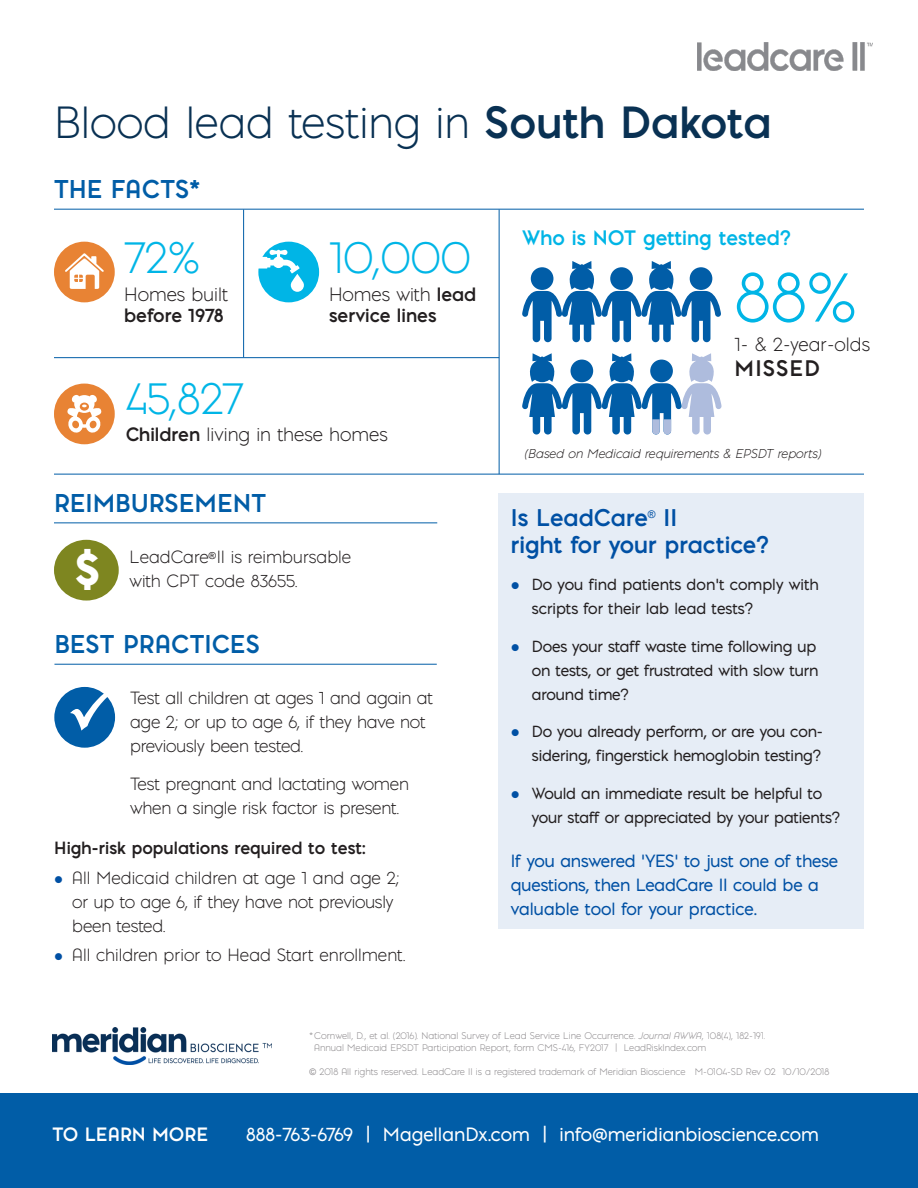
<style>
.page{position:relative;width:918px;height:1188px;background:#fff}
.page>*{position:absolute;margin:0;border:0;box-sizing:border-box;transform-origin:0 0}
._01_large_headline{font:300 66px "Pontiac";color:#00b5e6}
.t1{font:300 42px "Pontiac";color:#093153}
._01_large_headline-2{font:300 42px "Pontiac";color:#00b5e6}
.t2{font:900 42px "Pontiac";color:#fff}
._03_Subhead_all_caps{font:700 24px "Pontiac";color:#015da7}
._03_Subhead{font:700 22.5px/27px "Pontiac";color:#0050a4}
._03_bullet{font:700 21px "Pontiac";letter-spacing:.05em;color:#231f20}
._03_Subhead-2{font:700 19.5px "Pontiac";color:#00b5e6}
._03_bullet-2{font:300 18px/21px "Pontiac";color:#231f20}
._03_bullet-3{font:18px "Pontiac";color:#fff}
._03_bullet-4{font:700 18px/21px "Pontiac";color:#231f20}
._03_bullet-5{font:700 18px "Pontiac";color:#fff}
._03_bullet-6{font:300 16.5px/24px "Pontiac";letter-spacing:-.01em;color:#231f20}
._03_Subhead-3{font:16.5px/24px "Pontiac";letter-spacing:-.01em;color:#0050a4}
._03_Subhead-4{font:700 16.5px "Pontiac";color:#231f20}
._03_bullet-7{font:15px/24px "Pontiac";letter-spacing:-.01em;color:#231f20}
._03_bullet-8{font:italic 300 12px "Pontiac";color:#231f20}
._04_footnotes{font:300 9px/12px "Pontiac";color:#8b888b}
.s1{font-weight:700}
.s2{font-weight:300}
.s3{color:#0050a4}
.s4{font-style:italic}
.s5{font-family:"Arial";font-weight:400}
</style>
<div class="page">
<div style="left:54px;top:242px;width:61px;height:60px;background:#e88334;border-radius:50%"></div>
<svg style="left:65px;top:253px;width:39px;height:36px"></svg>
<hr style="left:243px;top:210px;width:1px;height:147px;background:#015da7">
<hr style="left:54px;top:357px;width:445px;height:1px;background:#015da7">
<hr style="left:54px;top:474px;width:810px;height:1px;background:#015da7">
<hr style="left:499px;top:210px;width:1px;height:264px;background:#015da7">
<svg style="left:522px;top:261px;width:199px;height:81px"></svg>
<div style="left:54px;top:384px;width:61px;height:60px;background:#e88334;border-radius:50%"></div>
<svg style="left:67px;top:394px;width:35px;height:39px"></svg>
<div style="left:258px;top:242px;width:61px;height:60px;background:#00b5e6;border-radius:50%"></div>
<svg style="left:291px;top:274px;width:13px;height:18px"></svg>
<svg style="left:258px;top:250px;width:42px;height:23px"></svg>
<svg style="left:522px;top:353px;width:200px;height:82px"></svg>
<div style="left:0;top:1094px;width:918px;height:94px;background:#015da7"></div>
<hr style="left:54px;top:209px;width:810px;height:1px;background:#015da7">
<div style="left:498px;top:494px;width:366px;height:435px;background:#e6edf6"></div>
<hr style="left:54px;top:522px;width:383px;height:1px;background:#015da7">
<div style="left:54px;top:540px;width:65px;height:61px;background:#7e8620;border-radius:50%"></div>
<img style="left:52px;top:1027px;width:219px;height:37px">
<img style="left:698px;top:43px;width:175px;height:28px">
<hr style="left:54px;top:664px;width:383px;height:1px;background:#015da7">
<div style="left:54px;top:687px;width:61px;height:61px;background:#015da7;border-radius:50%"></div>
<svg style="left:67px;top:686px;width:49px;height:47px"></svg>
<p class="t1" style="left:54px;top:96px;width:719px">Blood lead testing in <span class="s1">South Dakota</span></p>
<p class="_03_Subhead_all_caps" style="left:54px;top:172px;width:148px">THE FACTS*</p>
<p class="_01_large_headline-2" style="left:124px;top:231px;width:77px">72%</p>
<p class="_03_bullet-2" style="left:124px;top:284px;width:105px">Homes built <span class="s1">before 1978</span></p>
<p class="_01_large_headline-2" style="left:329px;top:231px;width:143px">10,000</p>
<p class="_03_bullet-4" style="left:329px;top:283px;width:149px"><span class="s2">Homes with</span> lead service lines</p>
<p class="_01_large_headline-2" style="left:126px;top:371px;width:120px">45,827</p>
<p class="_03_bullet-2" style="left:126px;top:424px;width:264px"><span class="s1">Children</span> living in these homes</p>
<p class="_03_Subhead_all_caps" style="left:54px;top:485px;width:214px">REIMBURSEMENT</p>
<p class="_03_bullet-6" style="left:130px;top:545px;width:223px">LeadCare II is reimbursable</p>
<p class="t2" style="left:75px;top:537px;width:26px">$</p>
<p class="_03_bullet-6" style="left:130px;top:569px;width:170px">with CPT code 83655.</p>
<p class="_03_Subhead_all_caps" style="left:54px;top:627px;width:207px">BEST PRACTICES</p>
<p class="_03_bullet-6" style="left:130px;top:686px;width:304px">Test all children at ages 1 and again at age 2; or up to age 6, if they have not previously been tested.</p>
<p class="_03_bullet-6" style="left:130px;top:772px;width:280px">Test pregnant and lactating women when a single risk factor is present.</p>
<p class="_03_Subhead-4" style="left:54px;top:836px;width:313px">High-risk populations required to test:</p>
<p class="_03_bullet-6" style="left:72px;top:866px;width:329px;text-indent:-18px"><span class="s3">●</span> All Medicaid children at age 1 and age 2; or up to age 6, if they have not previously been tested.</p>
<p class="_03_bullet-6" style="left:54px;top:943px;width:353px"><span class="s3">●</span> All children prior to Head Start enrollment.</p>
<p class="_03_Subhead-2" style="left:522px;top:224px;width:271px">Who is NOT getting tested?</p>
<p class="_01_large_headline" style="left:735px;top:255px;width:124px">88%</p>
<p class="_03_bullet-2" style="left:735px;top:334px;width:137px">1- &amp; 2-year-olds</p>
<p class="_03_bullet" style="left:735px;top:353px;width:87px">MISSED</p>
<p class="_03_bullet-8" style="left:525px;top:446px;width:297px">(Based on Medicaid requirements &amp; EPSDT reports)</p>
<p class="_03_Subhead" style="left:511px;top:503px;width:260px">Is LeadCare<sup>®</sup> II<br>right for your practice?</p>
<p class="_03_bullet-7" style="left:532px;top:572px;width:289px;text-indent:-21px"><span class="s3">●</span> Do you find patients don’t comply with scripts for their lab lead tests?</p>
<p class="_03_bullet-7" style="left:532px;top:634px;width:288px;text-indent:-21px"><span class="s3">●</span> Does your staff waste time following up on tests, or get frustrated with slow turn around time?</p>
<p class="_03_bullet-7" style="left:511px;top:719px;width:314px;text-align:right"><span class="s3">●</span> Do you already perform, or are you con&shy;sidering, fingerstick hemoglobin testing?</p>
<p class="_03_bullet-7" style="left:532px;top:781px;width:310px;text-indent:-21px"><span class="s3">●</span> Would an immediate result be helpful to your staff or appreciated by your patients?</p>
<p class="_03_Subhead-3" style="left:511px;top:849px;width:329px">If you answered ‘YES’ to just one of these questions, then LeadCare II could be a valuable tool for your practice.</p>
<p class="_04_footnotes" style="left:314px;top:1030px;width:453px;text-indent:-4px">*Cornwell, D., et al. (2016). National Survey of Lead Service Line Occurrence. <span class="s4">Journal AWWA</span>, 108(4), 182-191.<br>Annual Medicaid EPSDT Participation Report, form CMS-416, FY2017 | LeadRiskIndex.com</p>
<p class="_04_footnotes" style="left:310px;top:1066px;width:521px"><span class="s5">©</span> 2018 All rights reserved. LeadCare II is a registered trademark of Meridian Bioscience M-0104-SD Rev 02 10/10/2018</p>
<p class="_03_bullet-5" style="left:53px;top:1121px;width:157px">TO LEARN MORE</p>
<p class="_03_bullet-3" style="left:246px;top:1121px;width:574px">888-763-6769 | MagellanDx.com | info@meridianbioscience.com</p>
</div>
